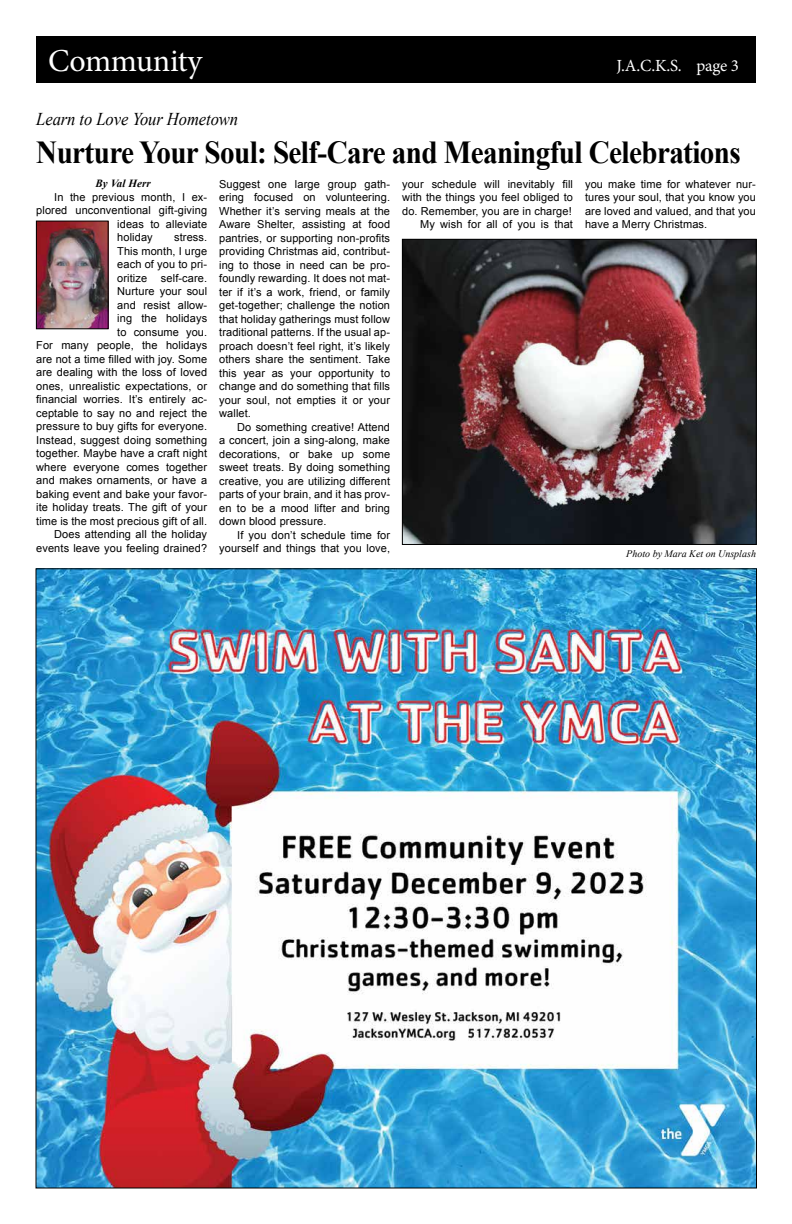
<style>
.page{position:relative;width:792px;height:1224px;background:#fff}
.page>*{position:absolute;margin:0;border:0;box-sizing:border-box;transform-origin:0 0}
.t1{font:700 32px "Times New Roman";letter-spacing:-.02em;color:#000;scale:.91 1}
.t2{font:32px "Minion Pro";letter-spacing:-.01em;color:#fff}
.t3{font:italic 18px "Times New Roman";letter-spacing:-.005em;color:#000;scale:.92 1}
.t4{font:17px "Minion Pro";color:#fff}
.t5{font:11px/13.5px "Arial";letter-spacing:.01em;color:#000;text-align:right}
.t6{font:italic 700 11px "Times New Roman";letter-spacing:.01em;color:#000}
.t7{font:italic 10px "Times New Roman";color:#000}
</style>
<div class="page">
<div style="left:36px;top:36px;width:720px;height:47px;background:#000"></div>
<img style="left:38px;top:223px;width:68px;height:104px">
<div style="left:36px;top:221px;width:72px;height:108px;border:1px solid #000"></div>
<img style="left:404px;top:241px;width:350px;height:302px">
<div style="left:402px;top:239px;width:354px;height:306px;border:1px solid #000"></div>
<img style="left:38px;top:570px;width:717px;height:616px">
<h1 class="t2" style="left:48px;top:39px;width:156px">Community</h1>
<h3 class="t4" style="left:617px;top:54px;width:124px">J.A.C.K.S. page 3</h3>
<h2 class="t3" style="left:36px;top:106px;width:221px">Learn to Love Your Hometown</h2>
<h1 class="t1" style="left:36px;top:130px;width:776px">Nurture Your Soul: Self-Care and Meaningful Celebrations</h1>
<p class="t6" style="left:95px;top:176px;width:57px">By Val Herr</p>
<p class="t5" style="left:54px;top:190px;width:154px">In the previous month, I ex-</p>
<p class="t5" style="left:36px;top:204px;width:172px">plored unconventional gift-giving</p>
<p class="t5" style="left:117px;top:217px;width:91px">ideas to alleviate</p>
<p class="t5" style="left:117px;top:231px;width:37px">holiday</p>
<p class="t5" style="left:36px;top:231px;width:172px">stress.<br>This month, I urge<br>each of you to pri-<br>oritize self-care.<br>Nurture your soul<br>and resist allow-<br>ing the holidays<br>to consume you.<br>For many people, the holidays are not a time filled with joy. Some are dealing with the loss of loved ones, unrealistic expectations, or financial worries. It’s entirely ac&shy;ceptable to say no and reject the pressure to buy gifts for everyone.<br>Instead, suggest doing something together. Maybe have a craft night where everyone comes together and makes ornaments, or have a baking event and bake your favor&shy;ite holiday treats. The gift of your time is the most precious gift of all.<br>Does attending all the holiday events leave you feeling drained?</p>
<p class="t5" style="left:219px;top:177px;width:172px;text-align:justify">Suggest one large group gath&shy;ering focused on volunteering.<br>Whether it’s serving meals at the Aware Shelter, assisting at food pantries, or supporting non-profits providing Christmas aid, contribut&shy;ing to those in need can be pro&shy;foundly rewarding. It does not mat&shy;ter if it’s a work, friend, or family get-together; challenge the notion that holiday gatherings must follow traditional patterns. If the usual ap&shy;proach doesn’t feel right, it’s likely others share the sentiment. Take this year as your opportunity to change and do something that fills your soul, not empties it or your wallet.</p>
<p class="t5" style="left:219px;top:420px;width:172px;text-align:justify;text-indent:18px">Do something creative! Attend a concert, join a sing-along, make decorations, or bake up some sweet treats. By doing something creative, you are utilizing different parts of your brain, and it has prov&shy;en to be a mood lifter and bring down blood pressure.</p>
<p class="t5" style="left:219px;top:528px;width:172px">If you don’t schedule time for yourself and things that you love,</p>
<p class="t5" style="left:402px;top:177px;width:172px">your schedule will inevitably fill with the things you feel obliged to do. Remember, you are in charge!<br>My wish for all of you is that</p>
<p class="t5" style="left:585px;top:177px;width:172px;text-align:justify">you make time for whatever nur&shy;tures your soul, that you know you are loved and valued, and that you have a Merry Christmas.</p>
<p class="t7" style="left:626px;top:547px;width:131px">Photo by Mara Ket on Unsplash</p>
</div>
